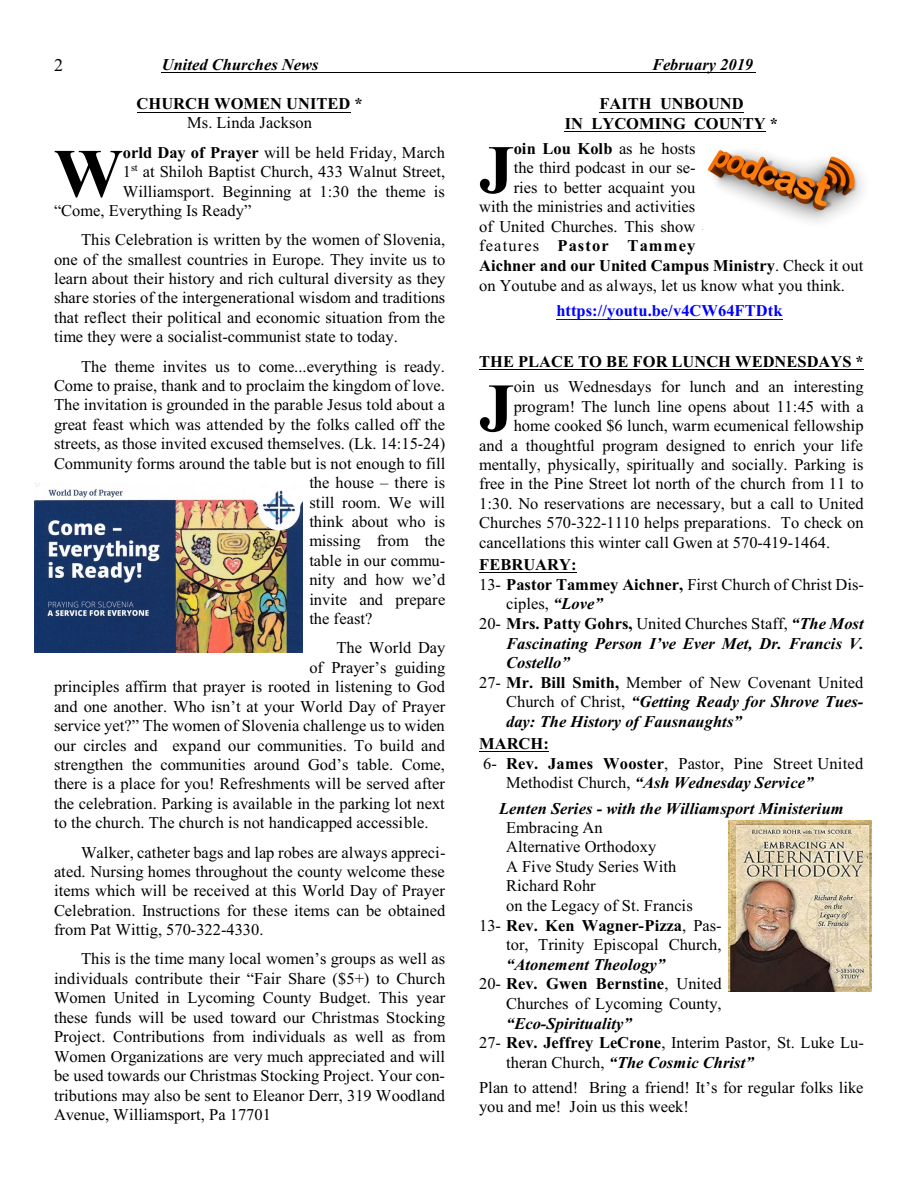
<style>
.page{position:relative;width:918px;height:1188px;background:#fff}
.page>*{position:absolute;margin:0;border:0;box-sizing:border-box;transform-origin:0 0}
.t1{font:700 69px "Times New Roman";color:#000}
.t2{font:18px "Times New Roman";color:#000}
.t3{font:16.5px/19.5px "Times New Roman";color:#000;text-align:justify}
.t4{font:italic 700 16.5px "Times New Roman";color:#000}
.t5{font:700 16.5px/19.5px "Times New Roman";color:#000;text-align:center}
.t6{font:700 16.5px "Times New Roman";color:#00f}
.t7{font:700 16.5px "Times New Roman";letter-spacing:.07em;color:#000}
.s1{font-weight:700}
.s2{font-weight:400}
.s3{font-weight:700;font-style:italic}
.s4{font-weight:400;font-style:normal}
</style>
<div class="page">
<hr style="left:162px;top:72px;width:594px;height:1px;background:#000">
<img style="left:34px;top:484px;width:269px;height:168px">
<img style="left:707px;top:150px;width:156px;height:72px">
<img style="left:729px;top:821px;width:143px;height:171px">
<hr style="left:137px;top:112px;width:213px;height:1px;background:#000">
<hr style="left:599px;top:112px;width:145px;height:1px;background:#000">
<hr style="left:565px;top:131px;width:201px;height:1px;background:#000">
<hr style="left:556px;top:319px;width:227px;height:1px;background:#00f">
<hr style="left:479px;top:369px;width:385px;height:1px;background:#000">
<hr style="left:479px;top:573px;width:98px;height:1px;background:#000">
<hr style="left:479px;top:752px;width:70px;height:1px;background:#000">
<p class="t2" style="left:54px;top:58px;width:10px">2</p>
<p class="t4" style="left:162px;top:58px;width:158px">United Churches News</p>
<p class="t4" style="left:652px;top:58px;width:103px">February 2019</p>
<p class="t5" style="left:137px;top:96px;width:228px">CHURCH WOMEN UNITED *</p>
<p class="t3" style="left:187px;top:114px;width:126px">Ms. Linda Jackson</p>
<h1 class="t1" style="left:54px;top:150px;width:70px">W</h1>
<p class="t3" style="left:123px;top:144px;width:324px"><span class="s1">orld Day of Prayer</span> will be held Friday, March</p>
<p class="t5" style="left:565px;top:96px;width:215px">FAITH UNBOUND<br>IN LYCOMING COUNTY *</p>
<h1 class="t1" style="left:479px;top:146px;width:36px">J</h1>
<p class="t5" style="left:514px;top:140px;width:183px">oin Lou Kolb <span class="s2">as he hosts</span></p>
<p class="t3" style="left:514px;top:160px;width:183px">the third podcast in our se-</p>
<p class="t3" style="left:514px;top:179px;width:183px">ries to better acquaint you</p>
<p class="t3" style="left:479px;top:199px;width:218px">with the ministries and activities</p>
<p class="t3" style="left:479px;top:218px;width:218px">of United Churches. This show</p>
<p class="t7" style="left:479px;top:240px;width:218px"><span class="s2">features</span> Pastor Tammey</p>
<p class="t5" style="left:479px;top:258px;width:386px">Aichner and our United Campus Ministry<span class="s2">. Check it out</span></p>
<p class="t3" style="left:479px;top:277px;width:367px">on Youtube and as always, let us know what you think.</p>
<p class="t6" style="left:556px;top:305px;width:228px">https://youtu.be/v4CW64FTDtk</p>
<p class="t5" style="left:479px;top:354px;width:386px">THE PLACE TO BE FOR LUNCH WEDNESDAYS *</p>
<h1 class="t1" style="left:479px;top:384px;width:36px">J</h1>
<p class="t3" style="left:514px;top:379px;width:352px">oin us Wednesdays for lunch and an interesting</p>
<p class="t3" style="left:123px;top:163px;width:324px">1<sup>st</sup> at Shiloh Baptist Church, 433 Walnut Street,</p>
<p class="t3" style="left:123px;top:183px;width:324px">Williamsport. Beginning at 1:30 the theme is</p>
<p class="t3" style="left:54px;top:202px;width:199px">“Come, Everything Is Ready”</p>
<p class="t3" style="left:54px;top:231px;width:393px;text-indent:27px">This Celebration is written by the women of Slovenia, one of the smallest countries in Europe. They invite us to learn about their history and rich cultural diversity as they share stories of the intergenerational wisdom and traditions that reflect their political and economic situation from the time they were a socialist-communist state to today.</p>
<p class="t3" style="left:81px;top:358px;width:365px">The theme invites us to come...everything is ready.</p>
<p class="t3" style="left:54px;top:377px;width:392px">Come to praise, thank and to proclaim the kingdom of love.</p>
<p class="t3" style="left:54px;top:397px;width:393px">The invitation is grounded in the parable Jesus told about a</p>
<p class="t3" style="left:54px;top:416px;width:393px">great feast which was attended by the folks called off the</p>
<p class="t3" style="left:54px;top:436px;width:393px">streets, as those invited excused themselves. (Lk. 14:15-24)</p>
<p class="t3" style="left:54px;top:455px;width:393px">Community forms around the table but is not enough to fill</p>
<p class="t3" style="left:309px;top:474px;width:137px">the house – there is</p>
<p class="t3" style="left:309px;top:494px;width:137px">still room. We will</p>
<p class="t3" style="left:309px;top:513px;width:137px">think about who is</p>
<p class="t3" style="left:309px;top:533px;width:137px">missing from the</p>
<p class="t3" style="left:309px;top:552px;width:137px">table in our commu-</p>
<p class="t3" style="left:309px;top:572px;width:137px">nity and how we’d</p>
<p class="t3" style="left:309px;top:591px;width:137px">invite and prepare</p>
<p class="t3" style="left:309px;top:611px;width:65px">the feast?</p>
<p class="t3" style="left:336px;top:640px;width:111px">The World Day</p>
<p class="t3" style="left:309px;top:659px;width:137px">of Prayer’s guiding</p>
<p class="t3" style="left:54px;top:679px;width:393px">principles affirm that prayer is rooted in listening to God</p>
<p class="t3" style="left:54px;top:698px;width:393px">and one another. Who isn’t at your World Day of Prayer</p>
<p class="t3" style="left:54px;top:717px;width:392px">service yet?” The women of Slovenia challenge us to widen</p>
<p class="t3" style="left:54px;top:737px;width:392px">our circles and expand our communities. To build and</p>
<p class="t3" style="left:54px;top:756px;width:392px">strengthen the communities around God’s table. Come,</p>
<p class="t3" style="left:54px;top:776px;width:392px">there is a place for you! Refreshments will be served after</p>
<p class="t3" style="left:54px;top:795px;width:392px">the celebration. Parking is available in the parking lot next</p>
<p class="t3" style="left:54px;top:815px;width:376px">to the church. The church is not handicapped accessible.</p>
<p class="t3" style="left:54px;top:844px;width:393px;text-indent:27px">Walker, catheter bags and lap robes are always appreci&shy;ated. Nursing homes throughout the county welcome these items which will be received at this World Day of Prayer Celebration. Instructions for these items can be obtained from Pat Wittig, 570-322-4330.</p>
<p class="t3" style="left:54px;top:951px;width:393px;text-indent:27px">This is the time many local women’s groups as well as individuals contribute their “Fair Share ($5+) to Church Women United in Lycoming County Budget. This year these funds will be used toward our Christmas Stocking Project. Contributions from individuals as well as from Women Organizations are very much appreciated and will be used towards our Christmas Stocking Project. Your con&shy;tributions may also be sent to Eleanor Derr, 319 Woodland Avenue, Williamsport, Pa 17701</p>
<p class="t3" style="left:514px;top:398px;width:351px">program! The lunch line opens about 11:45 with a</p>
<p class="t3" style="left:514px;top:417px;width:351px">home cooked $6 lunch, warm ecumenical fellowship</p>
<p class="t3" style="left:479px;top:437px;width:386px">and a thoughtful program designed to enrich your life</p>
<p class="t3" style="left:479px;top:456px;width:386px">mentally, physically, spiritually and socially. Parking is</p>
<p class="t3" style="left:479px;top:476px;width:386px">free in the Pine Street lot north of the church from 11 to</p>
<p class="t3" style="left:479px;top:495px;width:386px">1:30. No reservations are necessary, but a call to United</p>
<p class="t3" style="left:479px;top:515px;width:386px">Churches 570-322-1110 helps preparations. To check on</p>
<p class="t3" style="left:479px;top:534px;width:352px">cancellations this winter call Gwen at 570-419-1464.</p>
<p class="t5" style="left:479px;top:557px;width:99px">FEBRUARY:</p>
<p class="t3" style="left:479px;top:576px;width:386px">13- <span class="s1">Pastor Tammey Aichner,</span> First Church of Christ Dis-</p>
<p class="t3" style="left:506px;top:596px;width:98px">ciples, <span class="s3">“Love”</span></p>
<p class="t3" style="left:479px;top:616px;width:386px">20- <span class="s1">Mrs. Patty Gohrs,</span> United Churches Staff, <span class="s3">“The Most</span></p>
<p class="t4" style="left:506px;top:638px;width:359px">Fascinating Person I’ve Ever Met, Dr. Francis V.</p>
<p class="t4" style="left:506px;top:657px;width:65px">Costello”</p>
<p class="t3" style="left:479px;top:674px;width:386px">27- <span class="s1">Mr. Bill Smith,</span> Member of New Covenant United</p>
<p class="t4" style="left:506px;top:696px;width:359px"><span class="s4">Church of Christ,</span> “Getting Ready for Shrove Tues-</p>
<p class="t4" style="left:506px;top:716px;width:237px">day: The History of Fausnaughts”</p>
<p class="t5" style="left:479px;top:736px;width:71px">MARCH:</p>
<p class="t3" style="left:483px;top:755px;width:382px">6- <span class="s1">Rev. James Wooster</span>, Pastor, Pine Street United</p>
<p class="t4" style="left:506px;top:777px;width:309px"><span class="s4">Methodist Church,</span> “Ash Wednesday Service”</p>
<p class="t4" style="left:499px;top:803px;width:346px">Lenten Series - with the Williamsport Ministerium</p>
<p class="t3" style="left:506px;top:819px;width:98px">Embracing An</p>
<p class="t3" style="left:506px;top:839px;width:152px">Alternative Orthodoxy</p>
<p class="t3" style="left:506px;top:858px;width:172px">A Five Study Series With</p>
<p class="t3" style="left:506px;top:878px;width:91px">Richard Rohr</p>
<p class="t3" style="left:506px;top:897px;width:188px">on the Legacy of St. Francis</p>
<p class="t5" style="left:479px;top:917px;width:244px"><span class="s2">13-</span> Rev. Ken Wagner-Pizza<span class="s2">, Pas-</span></p>
<p class="t3" style="left:506px;top:937px;width:217px">tor, Trinity Episcopal Church,</p>
<p class="t4" style="left:506px;top:959px;width:160px">“Atonement Theology”</p>
<p class="t5" style="left:479px;top:976px;width:244px"><span class="s2">20-</span> Rev. Gwen Bernstine<span class="s2">, United</span></p>
<p class="t3" style="left:506px;top:995px;width:217px">Churches of Lycoming County,</p>
<p class="t4" style="left:506px;top:1017px;width:127px">“Eco-Spirituality”</p>
<p class="t3" style="left:479px;top:1034px;width:386px">27- <span class="s1">Rev. Jeffrey LeCrone</span>, Interim Pastor, St. Luke Lu-</p>
<p class="t4" style="left:506px;top:1056px;width:249px"><span class="s4">theran Church,</span> “The Cosmic Christ”</p>
<p class="t3" style="left:479px;top:1079px;width:386px">Plan to attend! Bring a friend! It’s for regular folks like you and me! Join us this week!</p>
</div>
